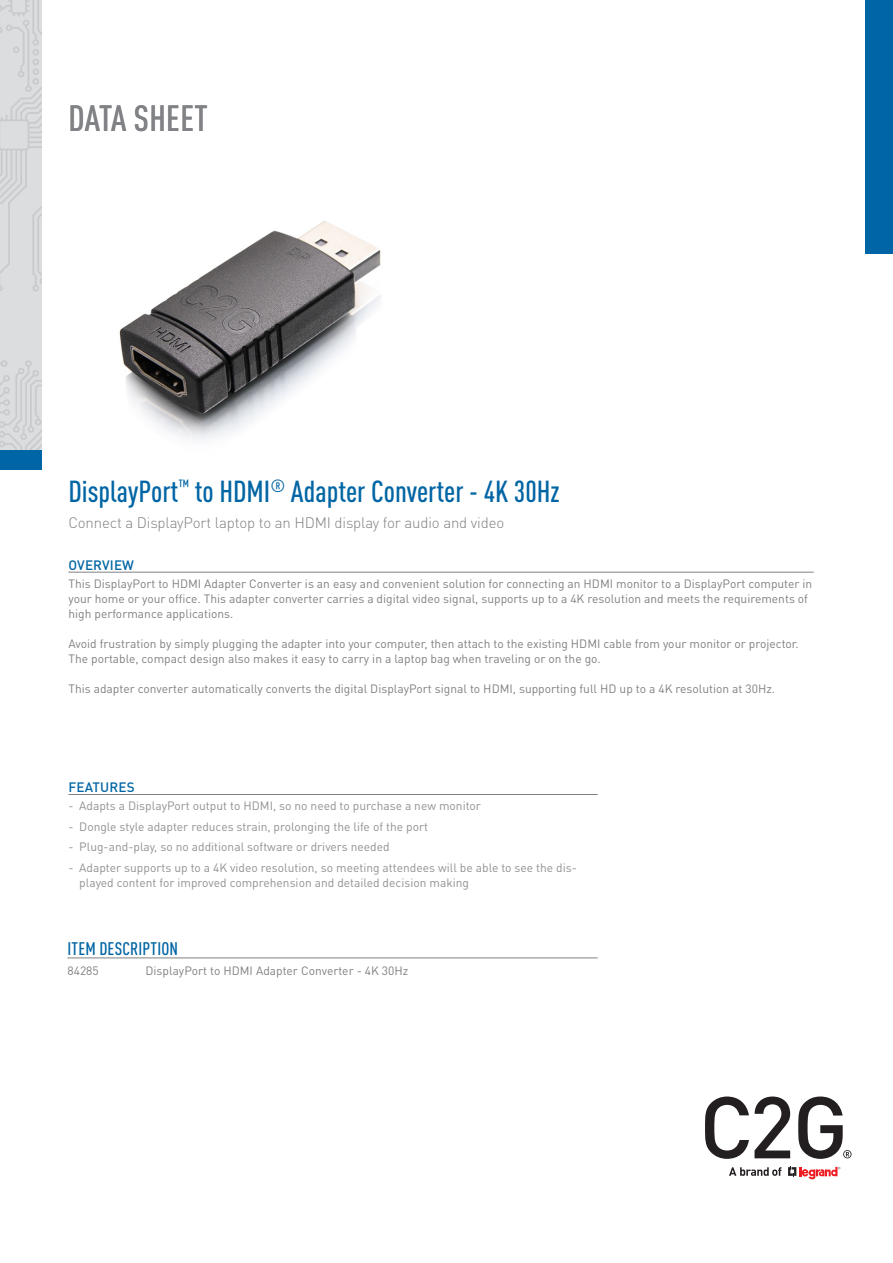
<style>
.page{position:relative;width:893px;height:1263px;background:#fff}
.page>*{position:absolute;margin:0;border:0;box-sizing:border-box;transform-origin:0 0}
.Main_Header_Document{font:500 condensed 36px "DIN Pro";letter-spacing:.01em;color:#808285}
.Product_Header{font:500 condensed 30px "DIN Pro";color:#0065a4}
.Characteristics_Sect{font:500 condensed 18px "DIN Pro";letter-spacing:.01em;color:#0065a4}
.Subhead{font:300 15px "DIN Pro";letter-spacing:-.01em;color:#808083}
.Characteristics_Sect-2{font:500 13.5px "DIN Pro";letter-spacing:.01em;color:#0065a4}
.Main_Body_Copy{font:12px/15px "DIN Pro";color:#808083}
.Header_Bullets{font:12px/15px "DIN Pro";color:#919195}
.Item_Description_MSR{font:12px "DIN Pro";color:#808083}
</style>
<div class="page">
<hr style="left:68px;top:794px;width:530px;height:1px;background:#808083">
<hr style="left:68px;top:957px;width:530px;height:1px;background:#808083">
<hr style="left:68px;top:572px;width:746px;height:1px;background:#808083">
<img style="left:119px;top:220px;width:262px;height:220px">
<div style="left:0;top:0;width:41px;height:469px;background:#dcdddf"></div>
<svg style="left:0;top:360px;width:41px;height:90px"></svg>
<svg style="left:0;top:0;width:41px;height:291px"></svg>
<div style="left:0;top:450px;width:41px;height:19px;background:#0065a4"></div>
<div style="left:866px;top:0;width:27px;height:253px;background:#0065a4"></div>
<svg style="left:788px;top:1166px;width:52px;height:14px"></svg>
<svg style="left:729px;top:1167px;width:52px;height:9px"></svg>
<svg style="left:705px;top:1096px;width:85px;height:63px"></svg>
<svg style="left:798px;top:1096px;width:53px;height:63px"></svg>
<p class="Main_Header_Document" style="left:68px;top:97px;width:141px">DATA SHEET</p>
<p class="Product_Header" style="left:68px;top:473px;width:493px">DisplayPort<sup>™</sup> to HDMI<sup>®</sup> Adapter Converter - 4K 30Hz</p>
<p class="Subhead" style="left:68px;top:511px;width:437px">Connect a DisplayPort laptop to an HDMI display for audio and video</p>
<p class="Characteristics_Sect-2" style="left:69px;top:554px;width:67px">OVERVIEW</p>
<p class="Main_Body_Copy" style="left:68px;top:576px;width:745px">This DisplayPort to HDMI Adapter Converter is an easy and convenient solution for connecting an HDMI monitor to a DisplayPort computer in your home or your office. This adapter converter carries a digital video signal, supports up to a 4K resolution and meets the requirements of high performance applications.</p>
<p class="Main_Body_Copy" style="left:68px;top:636px;width:732px">Avoid frustration by simply plugging the adapter into your computer, then attach to the existing HDMI cable from your monitor or projector.<br>The portable, compact design also makes it easy to carry in a laptop bag when traveling or on the go.</p>
<p class="Main_Body_Copy" style="left:68px;top:681px;width:708px">This adapter converter automatically converts the digital DisplayPort signal to HDMI, supporting full HD up to a 4K resolution at 30Hz.</p>
<p class="Characteristics_Sect-2" style="left:69px;top:777px;width:68px">FEATURES</p>
<p class="Header_Bullets" style="left:68px;top:798px;width:414px">- Adapts a DisplayPort output to HDMI, so no need to purchase a new monitor</p>
<p class="Header_Bullets" style="left:68px;top:818px;width:361px">- Dongle style adapter reduces strain, prolonging the life of the port</p>
<p class="Header_Bullets" style="left:68px;top:839px;width:323px">- Plug-and-play, so no additional software or drivers needed</p>
<p class="Header_Bullets" style="left:79px;top:859px;width:499px;text-indent:-11px">- Adapter supports up to a 4K video resolution, so meeting attendees will be able to see the dis&shy;played content for improved comprehension and detailed decision making</p>
<p class="Characteristics_Sect" style="left:68px;top:938px;width:112px">ITEM DESCRIPTION</p>
<p class="Item_Description_MSR" style="left:68px;top:963px;width:33px">84285</p>
<p class="Item_Description_MSR" style="left:146px;top:963px;width:264px">DisplayPort to HDMI Adapter Converter - 4K 30Hz</p>
</div>
